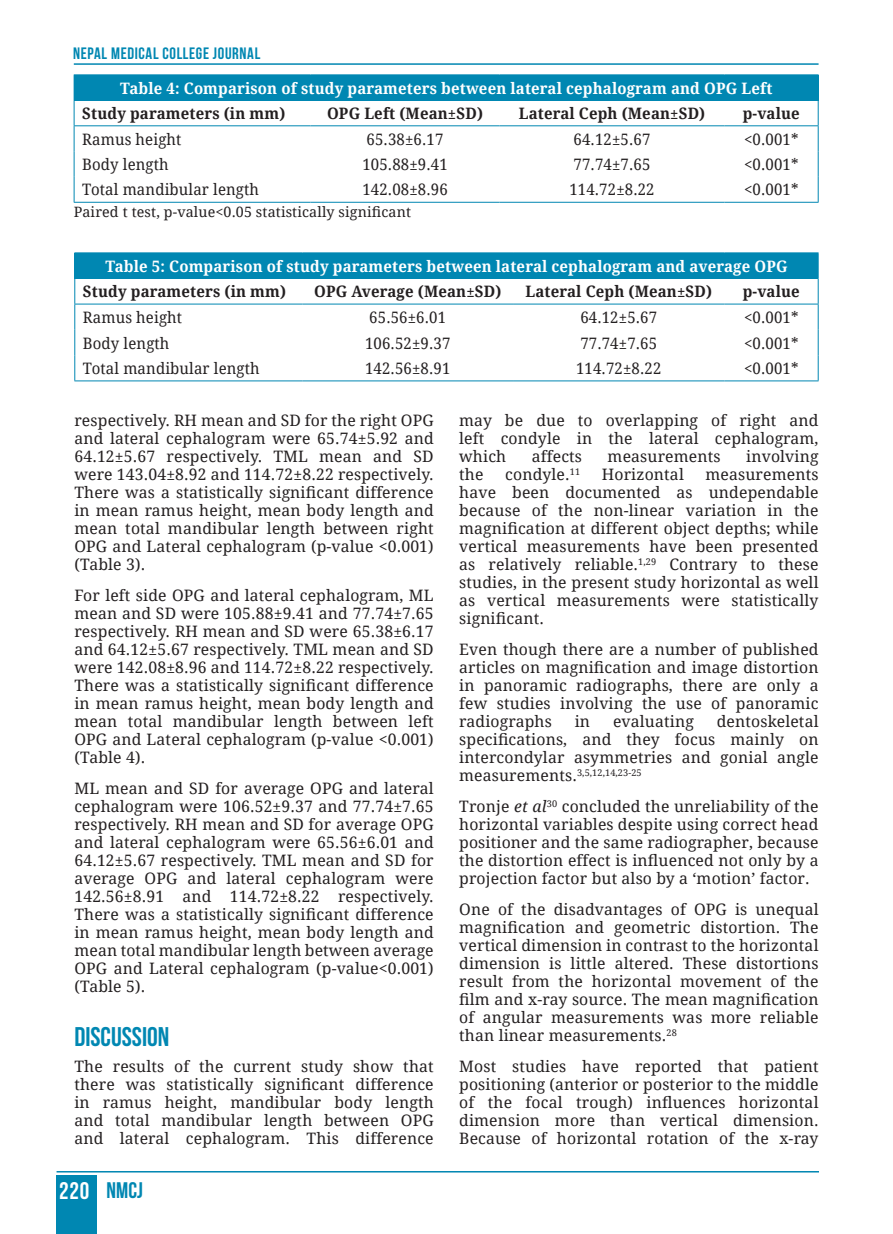
<style>
.page{position:relative;width:893px;height:1234px;background:#fff}
.page>*{position:absolute;margin:0;border:0;box-sizing:border-box;transform-origin:0 0}
.subhead{font:700 27px "Bebas Neue";color:#0087b2}
.t1{font:700 22.5px "Bebas Neue";color:#0087b2}
.t2{font:700 16.5px "Bebas Neue";letter-spacing:.04em;color:#0087b2}
.MAIN_TEXT_PARA{font:15.75px/18px "Droid Serif";letter-spacing:.01em;color:#231f20;text-align:justify}
.MAIN_TEXT_PARA-2{font:15.75px "Droid Serif";letter-spacing:.01em;color:#231f20;scale:.95 1}
.MAIN_TEXT_PARA-3{font:700 15.75px "Droid Serif";letter-spacing:.01em;color:#fff;scale:.95 1}
.MAIN_TEXT_PARA-4{font:700 15.75px "Droid Serif";letter-spacing:.01em;color:#231f20;scale:.95 1}
.MAIN_TEXT_PARA-5{font:14.25px "Droid Serif";letter-spacing:.01em;color:#231f20}
.MAIN_TEXT_PARA-6{font:9.15px "Droid Serif";letter-spacing:.01em;color:#231f20}
.s1{font-size:24px;color:#fff}
.s2{font-size:15.75px}
.s3{font-style:italic}
</style>
<div class="page">
<hr style="left:74px;top:63px;width:745px;height:2px;background:#0087b2">
<div style="left:57px;top:1174px;width:40px;height:59px;background:#0087b2"></div>
<hr style="left:57px;top:1170px;width:762px;height:2px;background:#0087b2">
<div style="left:74px;top:75px;width:744px;height:25px;background:#0087b2"></div>
<hr style="left:74px;top:74px;width:236px;height:1px;background:#0087b2">
<hr style="left:310px;top:74px;width:190px;height:1px;background:#0087b2">
<hr style="left:500px;top:74px;width:224px;height:1px;background:#0087b2">
<hr style="left:724px;top:74px;width:95px;height:1px;background:#0087b2">
<svg style="left:74px;top:100px;width:1px;height:102px"></svg>
<svg style="left:818px;top:75px;width:1px;height:127px"></svg>
<hr style="left:74px;top:202px;width:236px;height:1px;background:#0087b2">
<hr style="left:310px;top:202px;width:190px;height:1px;background:#0087b2">
<hr style="left:500px;top:202px;width:224px;height:1px;background:#0087b2">
<hr style="left:724px;top:202px;width:95px;height:1px;background:#0087b2">
<hr style="left:74px;top:125px;width:236px;height:1px;background:#0087b2">
<hr style="left:310px;top:125px;width:190px;height:1px;background:#0087b2">
<hr style="left:500px;top:125px;width:224px;height:1px;background:#0087b2">
<hr style="left:724px;top:125px;width:95px;height:1px;background:#0087b2">
<div style="left:75px;top:253px;width:743px;height:25px;background:#0087b2"></div>
<hr style="left:74px;top:252px;width:228px;height:1px;background:#0087b2">
<hr style="left:302px;top:252px;width:211px;height:1px;background:#0087b2">
<hr style="left:513px;top:252px;width:211px;height:1px;background:#0087b2">
<hr style="left:724px;top:252px;width:95px;height:1px;background:#0087b2">
<svg style="left:74px;top:253px;width:1px;height:127px"></svg>
<svg style="left:818px;top:253px;width:1px;height:127px"></svg>
<hr style="left:74px;top:380px;width:228px;height:1px;background:#0087b2">
<hr style="left:302px;top:380px;width:211px;height:1px;background:#0087b2">
<hr style="left:513px;top:380px;width:211px;height:1px;background:#0087b2">
<hr style="left:724px;top:380px;width:95px;height:1px;background:#0087b2">
<hr style="left:74px;top:303px;width:228px;height:1px;background:#0087b2">
<hr style="left:302px;top:303px;width:211px;height:1px;background:#0087b2">
<hr style="left:513px;top:303px;width:211px;height:1px;background:#0087b2">
<hr style="left:724px;top:303px;width:95px;height:1px;background:#0087b2">
<p class="t2" style="left:73px;top:44px;width:189px">NEPAL MEDICAL COLLEGE JOURNAL</p>
<p class="MAIN_TEXT_PARA-3" style="left:120px;top:77px;width:688px">Table 4: Comparison of study parameters between lateral cephalogram and OPG Left</p>
<p class="MAIN_TEXT_PARA-4" style="left:82px;top:102px;width:215px">Study parameters (in mm)</p>
<p class="MAIN_TEXT_PARA-4" style="left:327px;top:102px;width:166px">OPG Left (Mean±SD)</p>
<p class="MAIN_TEXT_PARA-4" style="left:519px;top:102px;width:198px">Lateral Ceph (Mean±SD)</p>
<p class="MAIN_TEXT_PARA-4" style="left:743px;top:102px;width:62px">p-value</p>
<p class="MAIN_TEXT_PARA-2" style="left:82px;top:128px;width:106px">Ramus height</p>
<p class="MAIN_TEXT_PARA-2" style="left:367px;top:128px;width:82px">65.38±6.17</p>
<p class="MAIN_TEXT_PARA-2" style="left:574px;top:128px;width:82px">64.12±5.67</p>
<p class="MAIN_TEXT_PARA-2" style="left:744px;top:128px;width:59px">&lt;0.001*</p>
<p class="MAIN_TEXT_PARA-2" style="left:82px;top:153px;width:93px">Body length</p>
<p class="MAIN_TEXT_PARA-2" style="left:362px;top:153px;width:91px">105.88±9.41</p>
<p class="MAIN_TEXT_PARA-2" style="left:574px;top:153px;width:82px">77.74±7.65</p>
<p class="MAIN_TEXT_PARA-2" style="left:744px;top:153px;width:59px">&lt;0.001*</p>
<p class="MAIN_TEXT_PARA-2" style="left:82px;top:179px;width:188px">Total mandibular length</p>
<p class="MAIN_TEXT_PARA-2" style="left:362px;top:179px;width:91px">142.08±8.96</p>
<p class="MAIN_TEXT_PARA-2" style="left:569px;top:179px;width:91px">114.72±8.22</p>
<p class="MAIN_TEXT_PARA-2" style="left:744px;top:179px;width:59px">&lt;0.001*</p>
<p class="MAIN_TEXT_PARA-5" style="left:74px;top:202px;width:339px">Paired t test, p-value&lt;0.05 statistically significant</p>
<p class="MAIN_TEXT_PARA-3" style="left:105px;top:255px;width:720px">Table 5: Comparison of study parameters between lateral cephalogram and average OPG</p>
<p class="MAIN_TEXT_PARA-4" style="left:83px;top:280px;width:215px">Study parameters (in mm)</p>
<p class="MAIN_TEXT_PARA-4" style="left:314px;top:280px;width:199px">OPG Average (Mean±SD)</p>
<p class="MAIN_TEXT_PARA-4" style="left:525px;top:280px;width:198px">Lateral Ceph (Mean±SD)</p>
<p class="MAIN_TEXT_PARA-4" style="left:743px;top:280px;width:62px">p-value</p>
<p class="MAIN_TEXT_PARA-2" style="left:83px;top:306px;width:106px">Ramus height</p>
<p class="MAIN_TEXT_PARA-2" style="left:369px;top:306px;width:82px">65.56±6.01</p>
<p class="MAIN_TEXT_PARA-2" style="left:580px;top:306px;width:82px">64.12±5.67</p>
<p class="MAIN_TEXT_PARA-2" style="left:744px;top:306px;width:59px">&lt;0.001*</p>
<p class="MAIN_TEXT_PARA-2" style="left:83px;top:332px;width:93px">Body length</p>
<p class="MAIN_TEXT_PARA-2" style="left:365px;top:332px;width:91px">106.52±9.37</p>
<p class="MAIN_TEXT_PARA-2" style="left:580px;top:332px;width:82px">77.74±7.65</p>
<p class="MAIN_TEXT_PARA-2" style="left:744px;top:332px;width:59px">&lt;0.001*</p>
<p class="MAIN_TEXT_PARA-2" style="left:83px;top:357px;width:188px">Total mandibular length</p>
<p class="MAIN_TEXT_PARA-2" style="left:365px;top:357px;width:91px">142.56±8.91</p>
<p class="MAIN_TEXT_PARA-2" style="left:576px;top:357px;width:91px">114.72±8.22</p>
<p class="MAIN_TEXT_PARA-2" style="left:744px;top:357px;width:59px">&lt;0.001*</p>
<p class="MAIN_TEXT_PARA" style="left:74px;top:411px;width:361px">respectively. RH mean and SD for the right OPG and lateral cephalogram were 65.74±5.92 and 64.12±5.67 respectively. TML mean and SD were 143.04±8.92 and 114.72±8.22 respectively.<br>There was a statistically significant difference in mean ramus height, mean body length and mean total mandibular length between right OPG and Lateral cephalogram (p-value &lt;0.001) (Table 3).</p>
<p class="MAIN_TEXT_PARA" style="left:74px;top:585px;width:361px">For left side OPG and lateral cephalogram, ML mean and SD were 105.88±9.41 and 77.74±7.65 respectively. RH mean and SD were 65.38±6.17 and 64.12±5.67 respectively. TML mean and SD were 142.08±8.96 and 114.72±8.22 respectively.<br>There was a statistically significant difference in mean ramus height, mean body length and mean total mandibular length between left OPG and Lateral cephalogram (p-value &lt;0.001) (Table 4).</p>
<p class="MAIN_TEXT_PARA" style="left:74px;top:778px;width:361px">ML mean and SD for average OPG and lateral cephalogram were 106.52±9.37 and 77.74±7.65 respectively. RH mean and SD for average OPG and lateral cephalogram were 65.56±6.01 and 64.12±5.67 respectively. TML mean and SD for average OPG and lateral cephalogram were 142.56±8.91 and 114.72±8.22 respectively.<br>There was a statistically significant difference in mean ramus height, mean body length and mean total mandibular length between average OPG and Lateral cephalogram (p-value&lt;0.001) (Table 5).</p>
<p class="subhead" style="left:74px;top:1021px;width:96px">DISCUSSION</p>
<p class="MAIN_TEXT_PARA" style="left:74px;top:1056px;width:361px">The results of the current study show that there was statistically significant difference in ramus height, mandibular body length and total mandibular length between OPG and lateral cephalogram. This difference</p>
<h2 class="t1" style="left:59px;top:1177px;width:85px"><span class="s1">220</span> NMCJ</h2>
<p class="MAIN_TEXT_PARA" style="left:459px;top:411px;width:361px">may be due to overlapping of right and left condyle in the lateral cephalogram, which</p>
<p class="MAIN_TEXT_PARA" style="left:532px;top:447px;width:52px">affects</p>
<p class="MAIN_TEXT_PARA" style="left:608px;top:447px;width:114px">measurements</p>
<p class="MAIN_TEXT_PARA" style="left:746px;top:447px;width:74px">involving</p>
<p class="MAIN_TEXT_PARA" style="left:459px;top:465px;width:26px">the</p>
<p class="MAIN_TEXT_PARA" style="left:505px;top:465px;width:77px">condyle.<sup>11</sup></p>
<p class="MAIN_TEXT_PARA" style="left:602px;top:465px;width:84px">Horizontal</p>
<p class="MAIN_TEXT_PARA" style="left:459px;top:465px;width:361px;text-indent:246px">measurements have been documented as undependable because of the non-linear variation in the magnification at different object depths; while vertical measurements have been presented as relatively reliable.<sup>1,29</sup> Contrary to these studies, in the present study horizontal as well as vertical measurements were statistically significant.</p>
<p class="MAIN_TEXT_PARA" style="left:459px;top:639px;width:361px">Even though there are a number of published articles on magnification and image distortion in panoramic radiographs, there are only a few studies involving the use of panoramic radiographs</p>
<p class="MAIN_TEXT_PARA" style="left:459px;top:711px;width:361px;text-indent:257px">dentoskeletal specifications, and they focus mainly on intercondylar asymmetries and gonial angle</p>
<p class="MAIN_TEXT_PARA-6" style="left:459px;top:766px;width:184px"><span class="s2">measurements.</span>3,5,12,14,23-25</p>
<p class="MAIN_TEXT_PARA" style="left:459px;top:796px;width:361px">Tronje <span class="s3">et al</span><sup>30</sup> concluded the unreliability of the horizontal variables despite using correct head positioner and the same radiographer, because the distortion effect is influenced not only by a projection factor but also by a ‘motion’ factor.</p>
<p class="MAIN_TEXT_PARA" style="left:459px;top:899px;width:361px">One of the disadvantages of OPG is unequal magnification and geometric distortion. The vertical dimension in contrast to the horizontal dimension is little altered. These distortions result from the horizontal movement of the film and x-ray source. The mean magnification of angular measurements was more reliable than linear measurements.<sup>28</sup></p>
<p class="MAIN_TEXT_PARA" style="left:459px;top:1056px;width:361px">Most studies have reported that patient positioning (anterior or posterior to the middle of the focal trough) influences horizontal dimension more than vertical dimension.<br>Because of horizontal rotation of the x-ray</p>
<p class="MAIN_TEXT_PARA" style="left:575px;top:711px;width:17px">in</p>
<p class="MAIN_TEXT_PARA" style="left:613px;top:711px;width:82px">evaluating</p>
</div>
